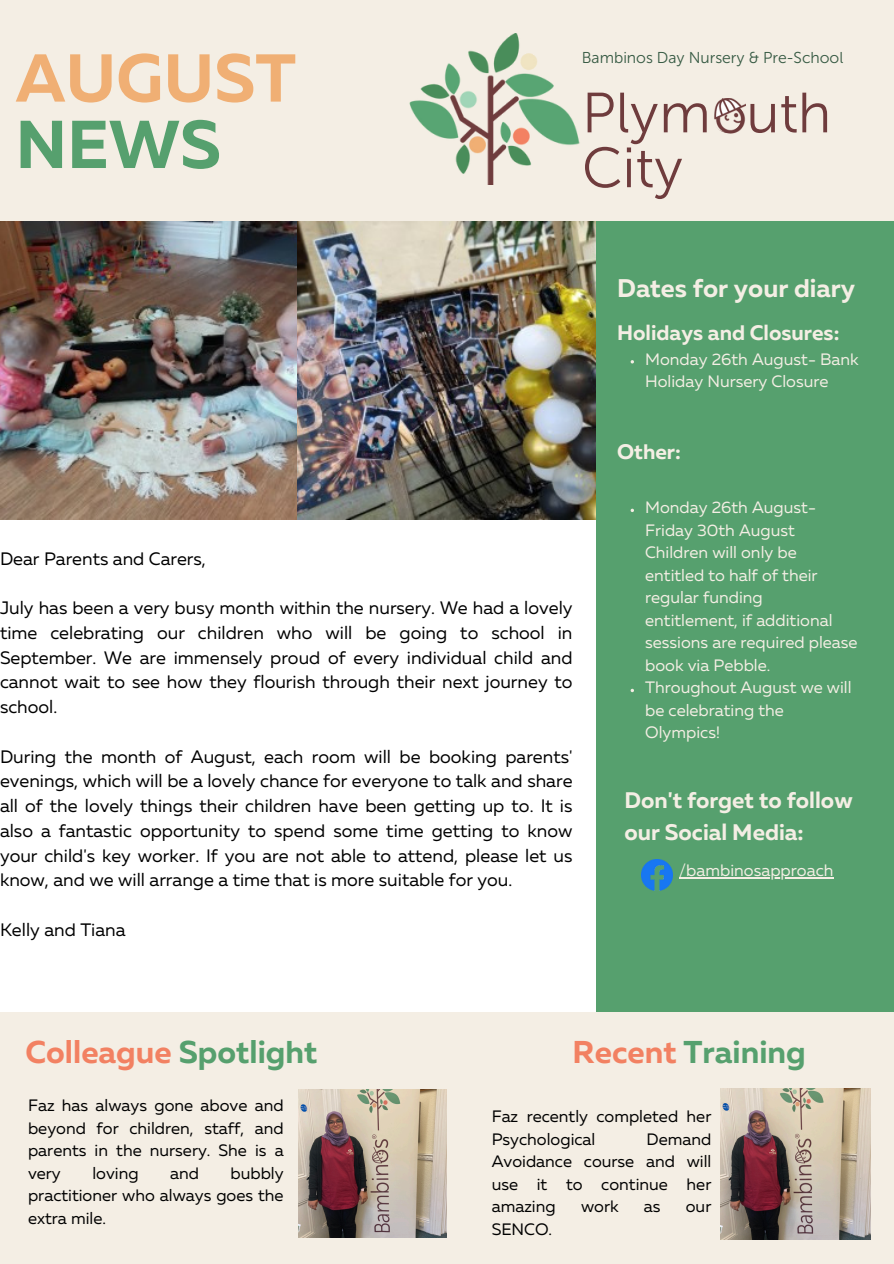
<style>
.page{position:relative;width:894px;height:1264px;background:#fff}
.page>*{position:absolute;margin:0;border:0;box-sizing:border-box;transform-origin:0 0}
.t1{font:700 67.5px/66.3px "Muller";color:#f0af74}
.t2{font:56.4px/54.9px "Museo Sans Cyrl 300";color:#6f3c3d}
.t3{font:700 31.5px "Muller";color:#f28162}
.t4{font:700 31.5px "Muller";color:#56a06e}
.t5{font:700 25.5px "Muller";color:#f4eee4}
.t6{font:700 22.5px/31.5px "Muller";color:#f4eee4}
.t7{font:700 21px "Muller";color:#f4eee4}
.t8{font:18px/24.8px "Muller";color:#000;text-align:justify}
.t9{font:16.5px/22.5px "Muller";color:#f4eee4}
.t10{font:16.5px/22.5px "Muller";color:#000;text-align:justify}
.t11{font:15.75px "Museo Sans Cyrl 300";color:#355942}
.s1{color:#56a06e}
.s2{color:#f28162}
</style>
<div class="page">
<div style="left:0;top:0;width:893px;height:221px;background:#f4eee4"></div>
<img style="left:0;top:221px;width:595px;height:298px">
<div style="left:596px;top:221px;width:297px;height:790px;background:#56a06e"></div>
<img style="left:641px;top:859px;width:31px;height:31px">
<img style="left:409px;top:33px;width:171px;height:151px">
<div style="left:0;top:1011px;width:893px;height:252px;background:#f4eee4"></div>
<img style="left:720px;top:1088px;width:150px;height:150px">
<img style="left:299px;top:1089px;width:147px;height:148px">
<img style="left:714px;top:99px;width:31px;height:35px">
<hr style="left:679px;top:877px;width:154px;height:1px;background:#f4eee4">
<p class="t1" style="left:16px;top:50px;width:282px">AUGUST<br><span class="s1">NEWS</span></p>
<h2 class="t11" style="left:581px;top:48px;width:263px">Bambinos Day Nursery &amp; Pre-School</h2>
<p class="t2" style="left:581px;top:86px;width:251px">Plymouth<br>City</p>
<p class="t8" style="left:0;top:547px;width:207px">Dear Parents and Carers,</p>
<p class="t8" style="left:0;top:597px;width:574px">July has been a very busy month within the nursery. We had a lovely time celebrating our children who will be going to school in September. We are immensely proud of every individual child and cannot wait to see how they flourish through their next journey to school.</p>
<h3 class="t8" style="left:0;top:745px;width:574px">During the month of August, each room will be booking parents' evenings, which will be a lovely chance for everyone to talk and share all of the lovely things their children have been getting up to. It is also a fantastic opportunity to spend some time getting to know your child's key worker. If you are not able to attend, please let us know, and we will arrange a time that is more suitable for you.</h3>
<p class="t8" style="left:0;top:918px;width:127px">Kelly and Tiana</p>
<p class="t5" style="left:617px;top:277px;width:239px">Dates for your diary</p>
<h4 class="t7" style="left:617px;top:324px;width:224px">Holidays and Closures:</h4>
<h5 class="t9" style="left:645px;top:349px;width:215px">Monday 26th August- Bank<br>Holiday Nursery Closure</h5>
<p class="t7" style="left:617px;top:443px;width:65px">Other:</p>
<h5 class="t9" style="left:645px;top:497px;width:214px">Monday 26th August-<br>Friday 30th August<br>Children will only be entitled to half of their regular funding entitlement, if additional sessions are required please book via Pebble.</h5>
<p class="t9" style="left:645px;top:677px;width:208px">Throughout August we will be celebrating the<br>Olympics!</p>
<p class="t6" style="left:624px;top:786px;width:230px">Don't forget to follow our Social Media:</p>
<h5 class="t9" style="left:679px;top:860px;width:156px">/bambinosapproach</h5>
<p class="t3" style="left:26px;top:1039px;width:293px">Colleague <span class="s1">Spotlight</span></p>
<h3 class="t10" style="left:28px;top:1095px;width:257px">Faz has always gone above and beyond for children, staff, and parents in the nursery. She is a very</h3>
<h3 class="t10" style="left:28px;top:1162px;width:257px;text-indent:202px">bubbly practitioner who always goes the extra mile.</h3>
<h3 class="t10" style="left:92px;top:1162px;width:48px">loving</h3>
<h3 class="t10" style="left:170px;top:1162px;width:30px">and</h3>
<p class="t4" style="left:572px;top:1039px;width:235px"><span class="s2">Recent</span> Training</p>
<p class="t10" style="left:491px;top:1106px;width:221px">Faz recently completed her<br>Psychological</p>
<p class="t10" style="left:491px;top:1129px;width:221px;text-indent:155px">Demand Avoidance course and will use it to continue her amazing</p>
<p class="t10" style="left:581px;top:1196px;width:39px">work</p>
<p class="t10" style="left:643px;top:1196px;width:18px">as</p>
<p class="t10" style="left:685px;top:1196px;width:27px">our</p>
<p class="t10" style="left:491px;top:1219px;width:62px">SENCO.</p>
</div>
